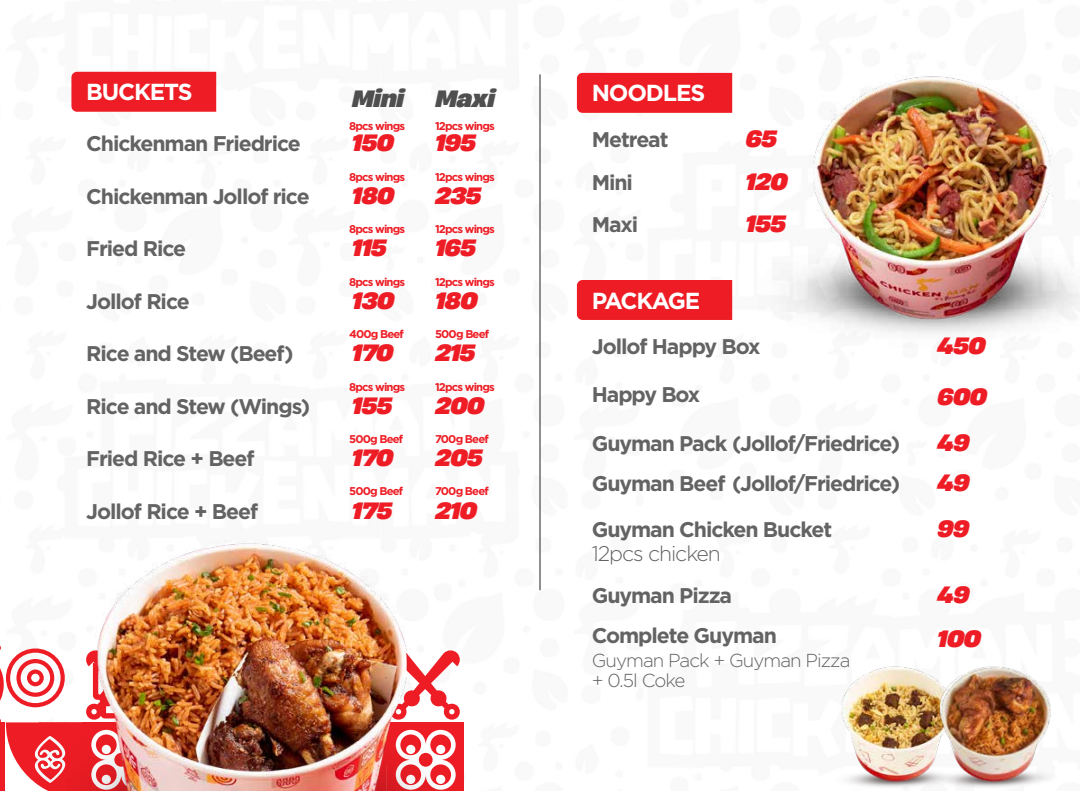
<style>
.page{position:relative;width:1080px;height:791px;background:#fff}
.page>*{position:absolute;margin:0;border:0;box-sizing:border-box;transform-origin:0 0}
.t1{font:700 23.12px "Gotham";letter-spacing:-.05em;color:#fff}
.t2{font:700 23.12px "Gotham";letter-spacing:-.085em;color:#fff}
.t3{font:italic 800 22.25px/42.5px "Heading Now 77";letter-spacing:-.025em;color:#ee1d25}
.t4{font:italic 800 22.25px "Heading Now 77";letter-spacing:-.025em;color:#4f4f4f}
.t5{font:700 21.25px/42.5px "Gotham";letter-spacing:-.05em;color:#636363}
.t6{font:300 21.25px "Gotham";letter-spacing:-.05em;color:#636363}
.t7{font:300 18.75px/20px "Gotham";letter-spacing:-.05em;color:#636363}
.t8{font:700 11.25px "Gotham";letter-spacing:-.075em;color:#ee1d25}
</style>
<div class="page">
<svg style="left:0;top:646px;width:22px;height:145px"></svg>
<div style="left:71px;top:72px;width:145px;height:40px;background:#ee1d25"></div>
<img style="left:22px;top:540px;width:442px;height:251px">
<hr style="left:539px;top:74px;width:2px;height:516px;background:#4f4f4f">
<div style="left:577px;top:73px;width:155px;height:40px;background:#ee1d25"></div>
<div style="left:577px;top:280px;width:155px;height:40px;background:#ee1d25"></div>
<img style="left:777px;top:76px;width:303px;height:264px">
<img style="left:841px;top:666px;width:83px;height:123px">
<img style="left:924px;top:666px;width:127px;height:122px">
<p class="t1" style="left:86px;top:79px;width:108px">BUCKETS</p>
<p class="t4" style="left:435px;top:81px;width:61px">Maxi</p>
<p class="t4" style="left:352px;top:81px;width:54px">Mini</p>
<p class="t8" style="left:349px;top:119px;width:57px">8pcs wings</p>
<p class="t8" style="left:435px;top:119px;width:61px">12pcs wings</p>
<p class="t5" style="left:86px;top:122px;width:216px">Chickenman Friedrice</p>
<p class="t5" style="left:86px;top:174px;width:225px">Chickenman Jollof rice</p>
<p class="t5" style="left:86px;top:227px;width:101px">Fried Rice</p>
<p class="t5" style="left:86px;top:279px;width:105px">Jollof Rice</p>
<p class="t5" style="left:86px;top:332px;width:209px">Rice and Stew (Beef)</p>
<p class="t5" style="left:86px;top:384px;width:226px">Rice and Stew (Wings)</p>
<p class="t5" style="left:86px;top:437px;width:170px">Fried Rice + Beef</p>
<p class="t5" style="left:86px;top:489px;width:173px">Jollof Rice + Beef</p>
<p class="t3" style="left:352px;top:121px;width:44px">150</p>
<p class="t3" style="left:352px;top:173px;width:44px">180</p>
<p class="t3" style="left:352px;top:226px;width:36px">115</p>
<p class="t3" style="left:352px;top:278px;width:44px">130</p>
<p class="t3" style="left:352px;top:331px;width:43px">170</p>
<p class="t3" style="left:352px;top:383px;width:42px">155</p>
<p class="t3" style="left:352px;top:436px;width:43px">170</p>
<p class="t3" style="left:352px;top:488px;width:42px">175</p>
<p class="t3" style="left:435px;top:121px;width:42px">195</p>
<p class="t3" style="left:435px;top:173px;width:48px">235</p>
<p class="t3" style="left:435px;top:226px;width:42px">165</p>
<p class="t3" style="left:435px;top:278px;width:44px">180</p>
<p class="t3" style="left:435px;top:331px;width:42px">215</p>
<p class="t3" style="left:435px;top:383px;width:51px">200</p>
<p class="t3" style="left:435px;top:436px;width:49px">205</p>
<p class="t3" style="left:435px;top:488px;width:43px">210</p>
<p class="t8" style="left:349px;top:170px;width:57px">8pcs wings</p>
<p class="t8" style="left:435px;top:170px;width:61px">12pcs wings</p>
<p class="t8" style="left:349px;top:222px;width:57px">8pcs wings</p>
<p class="t8" style="left:435px;top:222px;width:61px">12pcs wings</p>
<p class="t8" style="left:349px;top:276px;width:57px">8pcs wings</p>
<p class="t8" style="left:435px;top:276px;width:61px">12pcs wings</p>
<p class="t8" style="left:349px;top:328px;width:56px">400g Beef</p>
<p class="t8" style="left:435px;top:328px;width:56px">500g Beef</p>
<p class="t8" style="left:349px;top:380px;width:57px">8pcs wings</p>
<p class="t8" style="left:435px;top:380px;width:61px">12pcs wings</p>
<p class="t8" style="left:349px;top:432px;width:56px">500g Beef</p>
<p class="t8" style="left:435px;top:432px;width:55px">700g Beef</p>
<p class="t8" style="left:349px;top:485px;width:56px">500g Beef</p>
<p class="t8" style="left:435px;top:485px;width:55px">700g Beef</p>
<p class="t1" style="left:592px;top:80px;width:115px">NOODLES</p>
<p class="t5" style="left:592px;top:118px;width:78px">Metreat<br>Mini<br>Maxi</p>
<p class="t2" style="left:592px;top:287px;width:110px">PACKAGE</p>
<p class="t3" style="left:746px;top:117px;width:43px">65<br>120<br>155</p>
<p class="t5" style="left:592px;top:325px;width:170px">Jollof Happy Box</p>
<p class="t5" style="left:592px;top:372px;width:110px">Happy Box</p>
<p class="t3" style="left:938px;top:324px;width:50px">450</p>
<p class="t3" style="left:938px;top:374px;width:51px">600</p>
<p class="t5" style="left:592px;top:421px;width:310px">Guyman Pack (Jollof/Friedrice)</p>
<p class="t3" style="left:938px;top:420px;width:33px">49</p>
<p class="t5" style="left:592px;top:461px;width:310px">Guyman Beef (Jollof/Friedrice)</p>
<p class="t3" style="left:938px;top:460px;width:33px">49</p>
<p class="t5" style="left:592px;top:507px;width:242px">Guyman Chicken Bucket</p>
<p class="t6" style="left:592px;top:541px;width:131px">12pcs chicken</p>
<p class="t3" style="left:938px;top:506px;width:33px">99</p>
<p class="t5" style="left:592px;top:574px;width:142px">Guyman Pizza</p>
<p class="t3" style="left:938px;top:573px;width:33px">49</p>
<p class="t5" style="left:592px;top:614px;width:187px">Complete Guyman</p>
<p class="t7" style="left:592px;top:650px;width:260px">Guyman Pack + Guyman Pizza + 0.5l Coke</p>
<p class="t3" style="left:938px;top:616px;width:45px">100</p>
</div>
